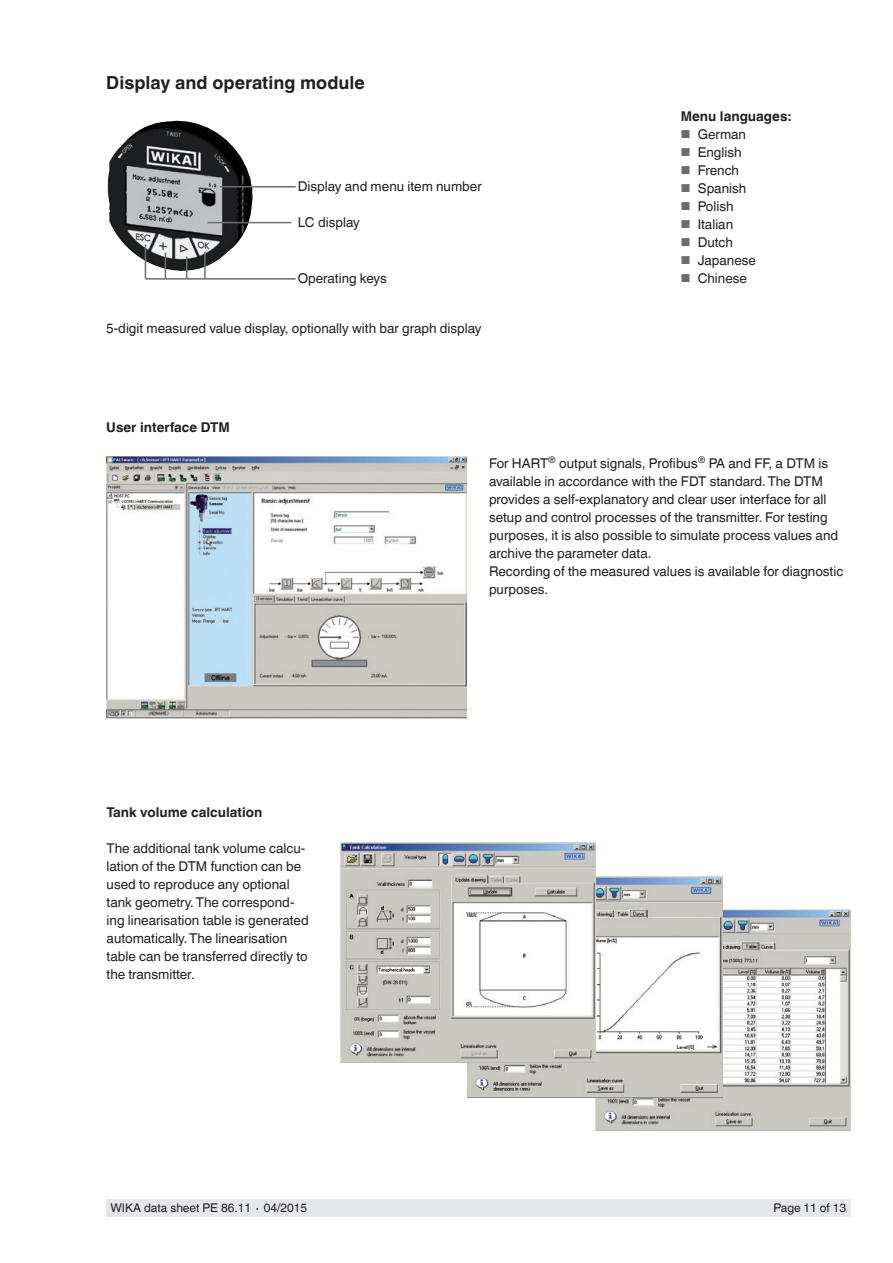
<style>
.page{position:relative;width:893px;height:1263px;background:#fff}
.page>*{position:absolute;margin:0;border:0;box-sizing:border-box;transform-origin:0 0}
.t1{font:700 18px "Helvetica World";color:#231f20}
.t2{font:13.5px/18px "Helvetica World";color:#231f20}
.t3{font:700 13.5px "Helvetica World";color:#231f20}
.t4{font:12px "Helvetica World";color:#231f20}
.s1{font-size:11.55px;color:#6c6d70}
</style>
<div class="page">
<div style="left:106px;top:1199px;width:744px;height:17px;background:#e6e7e9"></div>
<img style="left:108px;top:121px;width:66px;height:139px">
<hr style="left:208px;top:222px;width:83px;height:1px;background:#6c6d70">
<hr style="left:220px;top:186px;width:76px;height:1px;background:#6c6d70">
<hr style="left:146px;top:278px;width:150px;height:2px;background:#6c6d70">
<hr style="left:204px;top:252px;width:2px;height:26px;background:#6c6d70">
<svg style="left:186px;top:256px;width:1px;height:22px"></svg>
<svg style="left:165px;top:253px;width:1px;height:25px"></svg>
<hr style="left:145px;top:244px;width:1px;height:34px;background:#6c6d70">
<img style="left:107px;top:457px;width:360px;height:262px">
<img style="left:595px;top:910px;width:255px;height:220px">
<img style="left:468px;top:877px;width:255px;height:221px">
<img style="left:340px;top:842px;width:255px;height:221px">
<h1 class="t1" style="left:106px;top:73px;width:260px">Display and operating module</h1>
<p class="t2" style="left:298px;top:177px;width:186px">Display and menu item number</p>
<p class="t2" style="left:298px;top:214px;width:64px">LC display</p>
<p class="t2" style="left:298px;top:269px;width:91px">Operating keys</p>
<p class="t2" style="left:106px;top:319px;width:377px">5-digit measured value display, optionally with bar graph display</p>
<p class="t3" style="left:106px;top:419px;width:125px">User interface DTM</p>
<p class="t3" style="left:681px;top:108px;width:112px">Menu languages:</p>
<p class="t2" style="left:681px;top:125px;width:67px"><span class="s1">■</span> German</p>
<p class="t2" style="left:681px;top:143px;width:62px"><span class="s1">■</span> English</p>
<p class="t2" style="left:681px;top:161px;width:60px"><span class="s1">■</span> French</p>
<p class="t2" style="left:681px;top:179px;width:67px"><span class="s1">■</span> Spanish</p>
<p class="t2" style="left:681px;top:197px;width:54px"><span class="s1">■</span> Polish</p>
<p class="t2" style="left:681px;top:215px;width:54px"><span class="s1">■</span> Italian</p>
<p class="t2" style="left:681px;top:233px;width:54px"><span class="s1">■</span> Dutch</p>
<p class="t2" style="left:681px;top:251px;width:77px"><span class="s1">■</span> Japanese</p>
<p class="t2" style="left:681px;top:269px;width:68px"><span class="s1">■</span> Chinese</p>
<p class="t3" style="left:107px;top:804px;width:157px">Tank volume calculation</p>
<p class="t2" style="left:107px;top:839px;width:204px">The additional tank volume calcu&shy;lation of the DTM function can be used to reproduce any optional tank geometry. The correspond&shy;ing linearisation table is generated automatically. The linearisation table can be transferred directly to the transmitter.</p>
<p class="t2" style="left:489px;top:454px;width:356px">For HART<sup>®</sup> output signals, Profibus<sup>®</sup> PA and FF, a DTM is available in accordance with the FDT standard. The DTM provides a self-explanatory and clear user interface for all setup and control processes of the transmitter. For testing purposes, it is also possible to simulate process values and archive the parameter data.<br>Recording of the measured values is available for diagnostic purposes.</p>
<p class="t4" style="left:111px;top:1201px;width:198px">WIKA data sheet PE 86.11 ∙ 04/2015</p>
<p class="t4" style="left:773px;top:1201px;width:74px">Page 11 of 13</p>
</div>
